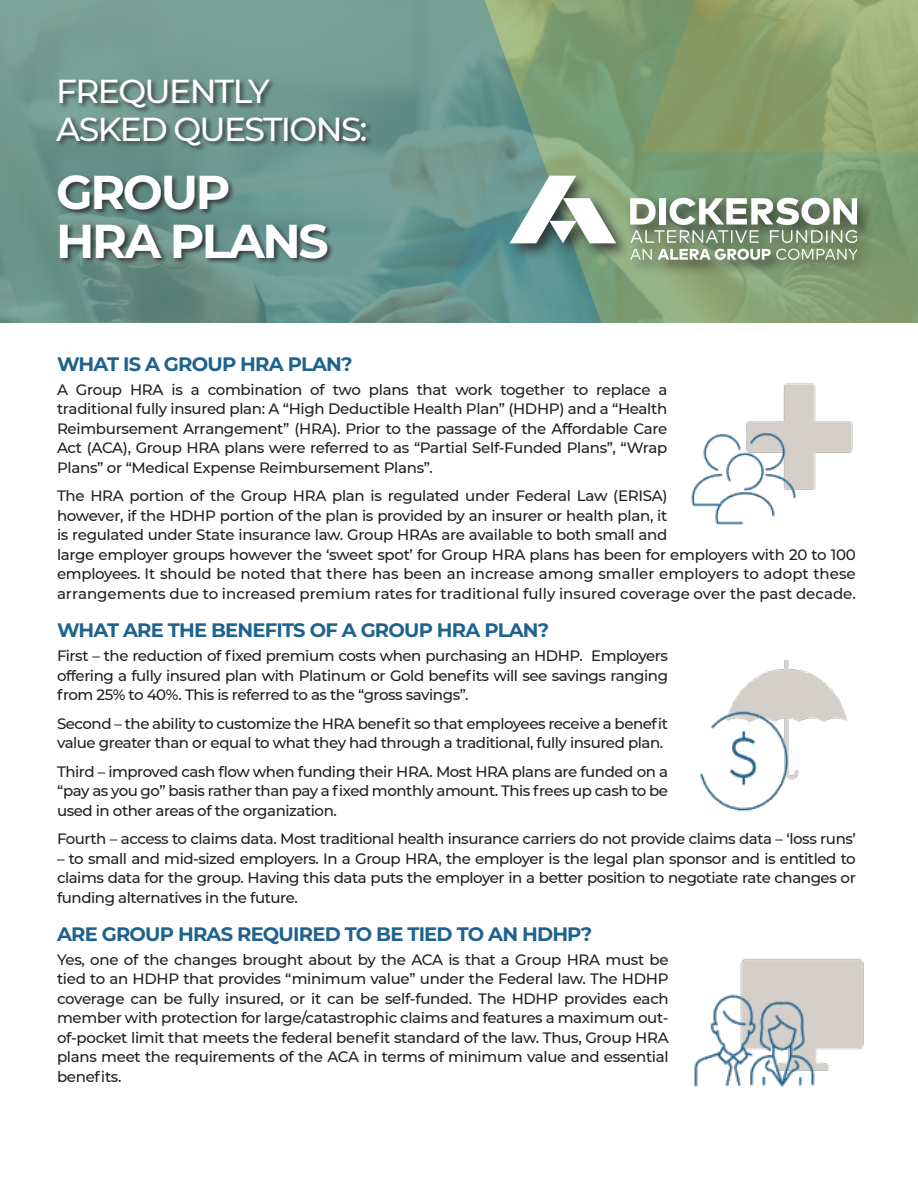
<style>
.page{position:relative;width:918px;height:1188px;background:#fff}
.page>*{position:absolute;margin:0;border:0;box-sizing:border-box;transform-origin:0 0}
.t1{font:700 47.55px "Montserrat";letter-spacing:-.05em;color:#fff}
.t2{font:500 33.15px "Montserrat";letter-spacing:-.05em;color:#fff}
.t3{font:700 19.5px "Montserrat";letter-spacing:-.04em;color:#1f628d}
.t4{font:500 15px/19.5px "Montserrat";letter-spacing:-.02em;color:#231f20;text-align:justify}
</style>
<div class="page">
<img style="left:0;top:0;width:918px;height:322px">
<div style="left:55px;top:78px;width:318px;height:187px;background:#231f20;opacity:.75"></div>
<div style="left:507px;top:171px;width:366px;height:105px;background:#231f20;opacity:.75"></div>
<svg style="left:510px;top:176px;width:106px;height:67px"></svg>
<svg style="left:630px;top:249px;width:22px;height:11px"></svg>
<svg style="left:658px;top:249px;width:199px;height:11px"></svg>
<svg style="left:630px;top:198px;width:227px;height:45px"></svg>
<img style="left:691px;top:383px;width:162px;height:142px">
<img style="left:694px;top:958px;width:170px;height:129px">
<img style="left:700px;top:660px;width:147px;height:152px">
<p class="t2" style="left:56px;top:68px;width:215px">FREQUENTLY</p>
<p class="t2" style="left:56px;top:106px;width:313px">ASKED QUESTIONS:</p>
<p class="t1" style="left:56px;top:158px;width:176px">GROUP</p>
<p class="t1" style="left:56px;top:207px;width:274px">HRA PLANS</p>
<p class="t3" style="left:57px;top:350px;width:297px">WHAT IS A GROUP HRA PLAN?</p>
<p class="t4" style="left:57px;top:379px;width:612px">A Group HRA is a combination of two plans that work together to replace a traditional fully insured plan: A “High Deductible Health Plan” (HDHP) and a “Health Reimbursement Arrangement” (HRA). Prior to the passage of the Affordable Care Act (ACA), Group HRA plans were referred to as “Partial Self-Funded Plans”, “Wrap Plans” or “Medical Expense Reimbursement Plans”.</p>
<p class="t4" style="left:57px;top:486px;width:800px;text-align:left">The HRA portion of the Group HRA plan is regulated under Federal Law (ERISA)<br>however, if the HDHP portion of the plan is provided by an insurer or health plan, it<br>is regulated under State insurance law. Group HRAs are available to both small and<br>large employer groups however the ‘sweet spot’ for Group HRA plans has been for employers with 20 to 100 employees. It should be noted that there has been an increase among smaller employers to adopt these arrangements due to increased premium rates for traditional fully insured coverage over the past decade.</p>
<p class="t3" style="left:57px;top:616px;width:494px">WHAT ARE THE BENEFITS OF A GROUP HRA PLAN?</p>
<p class="t4" style="left:57px;top:646px;width:613px">First – the reduction of fixed premium costs when purchasing an HDHP. Employers offering a fully insured plan with Platinum or Gold benefits will see savings ranging from 25% to 40%. This is referred to as the “gross savings”.</p>
<p class="t4" style="left:57px;top:713px;width:613px">Second – the ability to customize the HRA benefit so that employees receive a benefit value greater than or equal to what they had through a traditional, fully insured plan.</p>
<p class="t4" style="left:57px;top:761px;width:613px">Third – improved cash flow when funding their HRA. Most HRA plans are funded on a “pay as you go” basis rather than pay a fixed monthly amount. This frees up cash to be used in other areas of the organization.</p>
<p class="t4" style="left:57px;top:829px;width:800px">Fourth – access to claims data. Most traditional health insurance carriers do not provide claims data – ‘loss runs’</p>
<p class="t4" style="left:57px;top:848px;width:800px">– to small and mid-sized employers. In a Group HRA, the employer is the legal plan sponsor and is entitled to claims data for the group. Having this data puts the employer in a better position to negotiate rate changes or funding alternatives in the future.</p>
<p class="t3" style="left:57px;top:920px;width:537px">ARE GROUP HRAS REQUIRED TO BE TIED TO AN HDHP?</p>
<p class="t4" style="left:57px;top:949px;width:613px">Yes, one of the changes brought about by the ACA is that a Group HRA must be tied to an HDHP that provides “minimum value” under the Federal law. The HDHP coverage can be fully insured, or it can be self-funded. The HDHP provides each member with protection for large/catastrophic claims and features a maximum out&shy;of-pocket limit that meets the federal benefit standard of the law. Thus, Group HRA plans meet the requirements of the ACA in terms of minimum value and essential benefits.</p>
</div>
